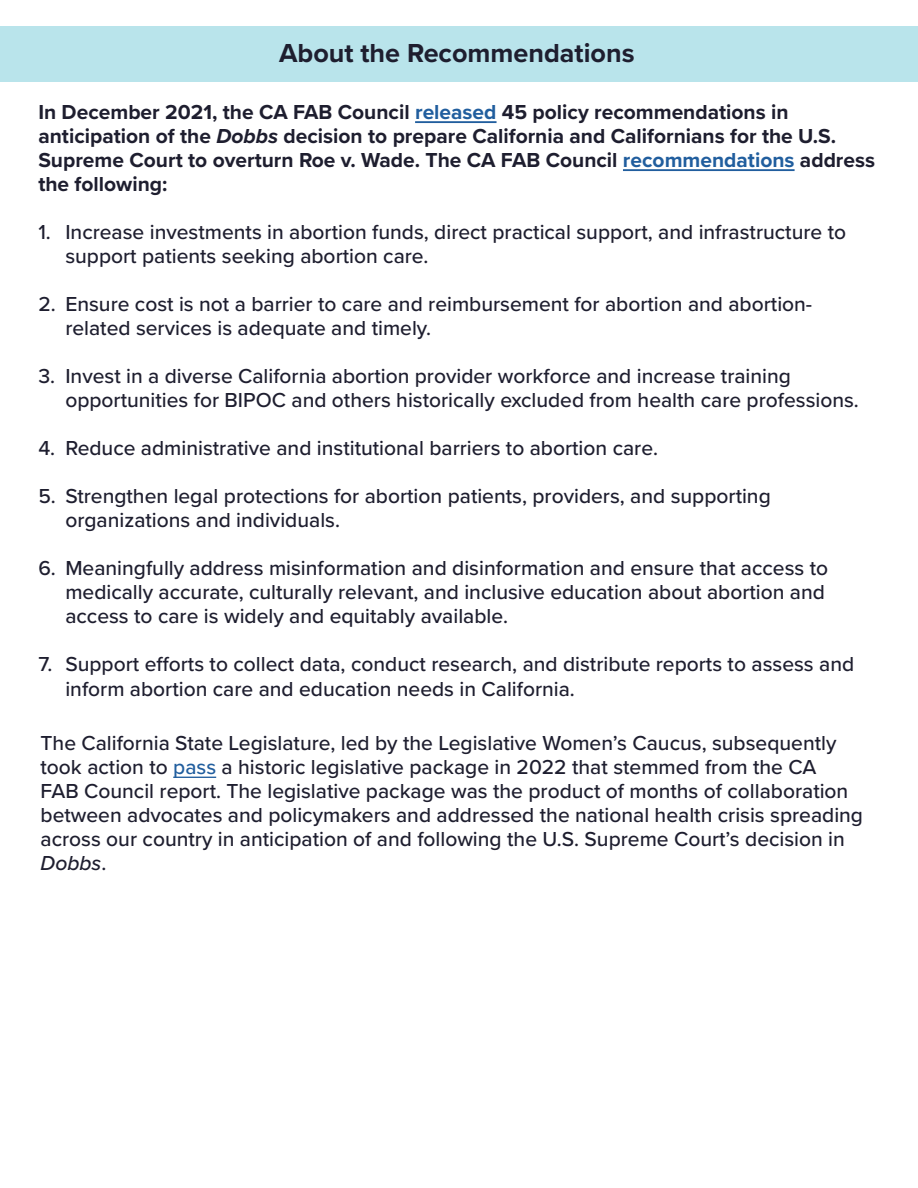
<style>
.page{position:relative;width:918px;height:1188px;background:#fff}
.page>*{position:absolute;margin:0;border:0;box-sizing:border-box;transform-origin:0 0}
.t1{font:700 27px "Proxima Nova";color:#1e1e2f}
.t2{font:500 21px/24px "Proxima Nova";color:#1e1e2f}
.t3{font:700 21px/24px "Proxima Nova";color:#1e1e2f}
.s1{color:#215e9e}
.s2{font-style:italic}
</style>
<div class="page">
<div style="left:0;top:27px;width:918px;height:55px;background:#b9e4eb"></div>
<hr style="left:415px;top:121px;width:82px;height:2px;background:#215e9e">
<hr style="left:623px;top:169px;width:172px;height:2px;background:#215e9e">
<hr style="left:173px;top:777px;width:43px;height:1px;background:#215e9e">
<p class="t1" style="left:279px;top:33px;width:357px">About the Recommendations</p>
<p class="t3" style="left:38px;top:100px;width:838px">In December 2021, the CA FAB Council <span class="s1">released</span> 45 policy recommendations in anticipation of the <span class="s2">Dobbs</span> decision to prepare California and Californians for the U.S.<br>Supreme Court to overturn Roe v. Wade. The CA FAB Council <span class="s1">recommendations</span> address the following:</p>
<p class="t2" style="left:65px;top:219px;width:782px;text-indent:-27px">1. Increase investments in abortion funds, direct practical support, and infrastructure to support patients seeking abortion care.</p>
<p class="t2" style="left:65px;top:291px;width:748px;text-indent:-27px">2. Ensure cost is not a barrier to care and reimbursement for abortion and abortion&shy;related services is adequate and timely.</p>
<p class="t2" style="left:65px;top:363px;width:795px;text-indent:-27px">3. Invest in a diverse California abortion provider workforce and increase training opportunities for BIPOC and others historically excluded from health care professions.</p>
<p class="t2" style="left:38px;top:435px;width:621px">4. Reduce administrative and institutional barriers to abortion care.</p>
<p class="t2" style="left:65px;top:483px;width:707px;text-indent:-27px">5. Strengthen legal protections for abortion patients, providers, and supporting organizations and individuals.</p>
<p class="t2" style="left:65px;top:555px;width:764px;text-indent:-27px">6. Meaningfully address misinformation and disinformation and ensure that access to medically accurate, culturally relevant, and inclusive education about abortion and access to care is widely and equitably available.</p>
<p class="t2" style="left:65px;top:651px;width:790px;line-height:25.2px;text-indent:-27px">7. Support efforts to collect data, conduct research, and distribute reports to assess and inform abortion care and education needs in California.</p>
<p class="t2" style="left:41px;top:730px;width:824px">The California State Legislature, led by the Legislative Women’s Caucus, subsequently took action to <span class="s1">pass</span> a historic legislative package in 2022 that stemmed from the CA<br>FAB Council report. The legislative package was the product of months of collaboration between advocates and policymakers and addressed the national health crisis spreading across our country in anticipation of and following the U.S. Supreme Court’s decision in <span class="s2">Dobbs</span>.</p>
</div>
